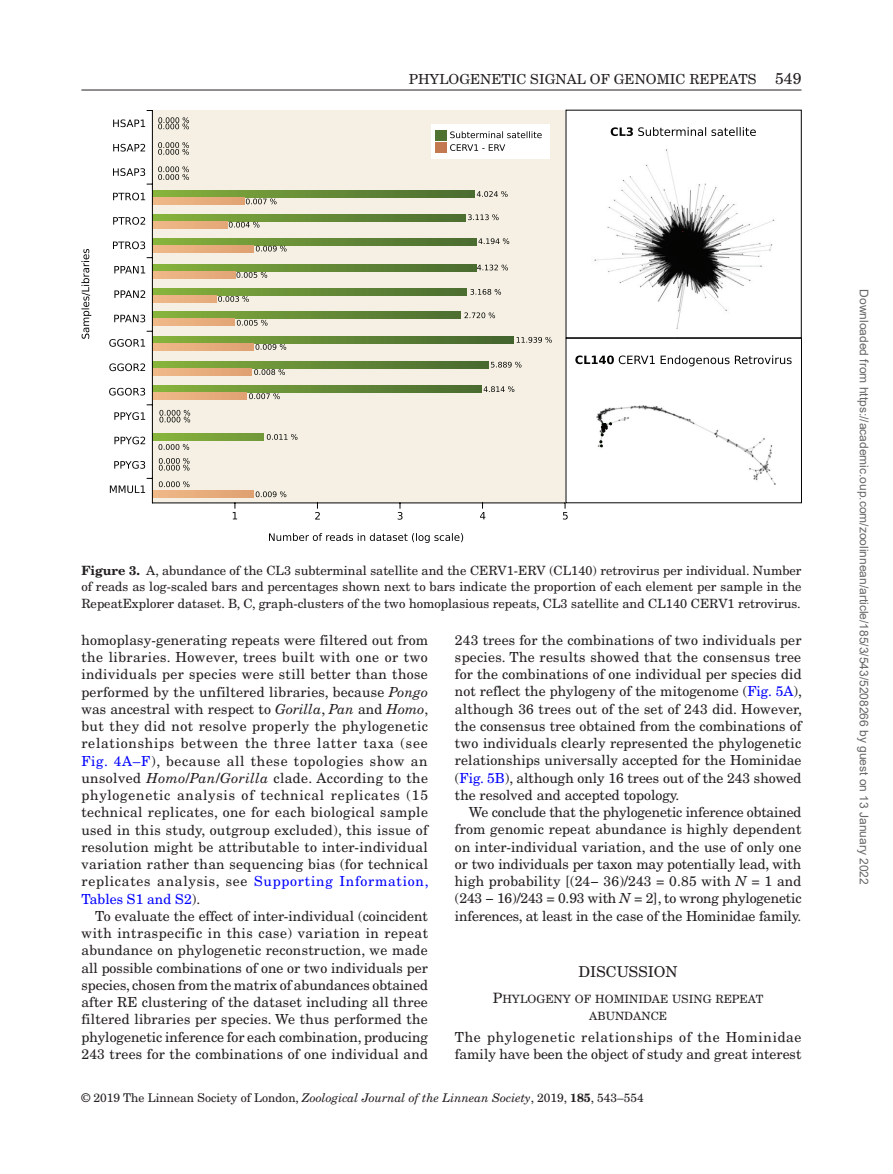
<style>
.page{position:relative;width:893px;height:1174px;background:#fff}
.page>*{position:absolute;margin:0;border:0;box-sizing:border-box;transform-origin:0 0}
.t1{font:15px "New Century Schlbk";color:#231f20}
.t2{font:13.8px/17.2px "New Century Schlbk";color:#231f20;text-align:justify}
.t3{font:13.8px/17.2px "New Century Schlbk";letter-spacing:.025em;color:#231f20}
.t4{font:12.75px/16.5px "New Century Schlbk";color:#231f20;text-align:justify}
.t5{font:12px "Arial";color:#666}
.t6{font:12px "New Century Schlbk";color:#231f20}
.t7{font:11.4px/17.2px "New Century Schlbk Roman SC800";color:#231f20;text-align:center}
.s1{font-size:15.75px}
.s2{font-weight:700}
.s3{font-style:italic}
.s4{color:#00f}
.s5{font-size:14.25px}
</style>
<div class="page">
<hr style="left:81px;top:90px;width:720px;height:1px;background:#231f20">
<img style="left:596px;top:406px;width:180px;height:78px">
<svg style="left:611px;top:127px;width:145px;height:9px"></svg>
<svg style="left:575px;top:355px;width:217px;height:11px"></svg>
<div style="left:152px;top:110px;width:413px;height:393px;background:#f5f0e3"></div>
<svg style="left:153px;top:214px;width:313px;height:7px;background:#688e36"></svg>
<div style="left:153px;top:221px;width:74px;height:7px;background:#eab180"></div>
<svg style="left:153px;top:191px;width:322px;height:7px;background:#6c8e39"></svg>
<div style="left:152px;top:198px;width:92px;height:7px;background:#e8ae7e"></div>
<svg style="left:153px;top:238px;width:323px;height:7px;background:#678d36"></svg>
<div style="left:152px;top:245px;width:102px;height:7px;background:#e8ad7d"></div>
<svg style="left:153px;top:288px;width:313px;height:7px;background:#688e36"></svg>
<div style="left:152px;top:295px;width:65px;height:7px;background:#ebb281"></div>
<svg style="left:153px;top:264px;width:323px;height:7px;background:#678d36"></svg>
<div style="left:153px;top:271px;width:82px;height:7px;background:#eab07f"></div>
<svg style="left:153px;top:312px;width:308px;height:7px;background:#6d8f39"></svg>
<div style="left:152px;top:319px;width:83px;height:7px;background:#eab07f"></div>
<svg style="left:153px;top:336px;width:361px;height:7px;background:#648935"></svg>
<div style="left:152px;top:343px;width:102px;height:7px;background:#e8ad7d"></div>
<svg style="left:153px;top:361px;width:335px;height:7px;background:#668c36"></svg>
<div style="left:152px;top:368px;width:100px;height:7px;background:#e8ad7d"></div>
<svg style="left:153px;top:385px;width:328px;height:7px;background:#678d36"></svg>
<div style="left:152px;top:392px;width:95px;height:7px;background:#e8ae7e"></div>
<svg style="left:153px;top:433px;width:110px;height:7px"></svg>
<div style="left:152px;top:490px;width:102px;height:7px;background:#e8ad7d"></div>
<hr style="left:152px;top:502px;width:413px;height:1px;background:#040503">
<hr style="left:152px;top:110px;width:1px;height:393px;background:#040503">
<svg style="left:269px;top:533px;width:194px;height:10px"></svg>
<svg style="left:81px;top:249px;width:10px;height:90px"></svg>
<svg style="left:158px;top:117px;width:31px;height:12px"></svg>
<svg style="left:158px;top:142px;width:31px;height:13px"></svg>
<svg style="left:158px;top:166px;width:31px;height:14px"></svg>
<svg style="left:159px;top:410px;width:31px;height:12px"></svg>
<svg style="left:159px;top:458px;width:31px;height:12px"></svg>
<svg style="left:159px;top:481px;width:31px;height:6px"></svg>
<svg style="left:159px;top:444px;width:30px;height:6px"></svg>
<svg style="left:229px;top:222px;width:30px;height:5px"></svg>
<svg style="left:468px;top:214px;width:31px;height:6px"></svg>
<svg style="left:246px;top:198px;width:31px;height:6px"></svg>
<svg style="left:477px;top:191px;width:31px;height:6px"></svg>
<svg style="left:478px;top:238px;width:31px;height:6px"></svg>
<svg style="left:256px;top:246px;width:31px;height:5px"></svg>
<svg style="left:470px;top:289px;width:31px;height:6px"></svg>
<svg style="left:218px;top:296px;width:31px;height:6px"></svg>
<svg style="left:477px;top:265px;width:31px;height:5px"></svg>
<svg style="left:237px;top:272px;width:30px;height:6px"></svg>
<svg style="left:464px;top:312px;width:31px;height:6px"></svg>
<svg style="left:237px;top:320px;width:31px;height:6px"></svg>
<svg style="left:517px;top:337px;width:35px;height:6px"></svg>
<svg style="left:256px;top:344px;width:30px;height:6px"></svg>
<svg style="left:491px;top:362px;width:30px;height:5px"></svg>
<svg style="left:254px;top:369px;width:31px;height:6px"></svg>
<svg style="left:484px;top:386px;width:30px;height:6px"></svg>
<svg style="left:249px;top:393px;width:31px;height:6px"></svg>
<svg style="left:267px;top:434px;width:30px;height:6px"></svg>
<svg style="left:256px;top:491px;width:30px;height:6px"></svg>
<div style="left:566px;top:338px;width:236px;height:165px;border:1px solid #040503"></div>
<div style="left:431px;top:124px;width:119px;height:34px;background:#fff"></div>
<svg style="left:436px;top:130px;width:106px;height:23px"></svg>
<img style="left:594px;top:149px;width:181px;height:180px">
<svg style="left:113px;top:119px;width:32px;height:8px"></svg>
<svg style="left:110px;top:485px;width:35px;height:8px"></svg>
<svg style="left:113px;top:144px;width:32px;height:8px"></svg>
<svg style="left:113px;top:168px;width:32px;height:8px"></svg>
<svg style="left:114px;top:436px;width:31px;height:8px"></svg>
<svg style="left:114px;top:461px;width:31px;height:8px"></svg>
<svg style="left:114px;top:412px;width:31px;height:8px"></svg>
<svg style="left:113px;top:193px;width:32px;height:7px"></svg>
<svg style="left:113px;top:241px;width:32px;height:8px"></svg>
<svg style="left:113px;top:217px;width:32px;height:8px"></svg>
<svg style="left:114px;top:266px;width:31px;height:7px"></svg>
<svg style="left:114px;top:290px;width:31px;height:8px"></svg>
<svg style="left:114px;top:315px;width:31px;height:7px"></svg>
<svg style="left:109px;top:339px;width:36px;height:8px"></svg>
<svg style="left:109px;top:363px;width:36px;height:8px"></svg>
<svg style="left:109px;top:388px;width:36px;height:7px"></svg>
<svg style="left:233px;top:503px;width:4px;height:16px"></svg>
<svg style="left:315px;top:503px;width:88px;height:16px"></svg>
<svg style="left:480px;top:503px;width:88px;height:16px"></svg>
<svg style="left:600px;top:423px;width:12px;height:24px"></svg>
<div style="left:679px;top:231px;width:9px;height:11px;background:#040503"></div>
<p class="t2" style="left:409px;top:70px;width:394px">PHYLOGENETIC SIGNAL OF GENOMIC REPEATS <span class="s1">549</span></p>
<p class="t4" style="left:81px;top:561px;width:722px"><span class="s2">Figure 3.</span> A, abundance of the CL3 subterminal satellite and the CERV1-ERV (CL140) retrovirus per individual. Number of reads as log-scaled bars and percentages shown next to bars indicate the proportion of each element per sample in the RepeatExplorer dataset. B, C, graph-clusters of the two homoplasious repeats, CL3 satellite and CL140 CERV1 retrovirus.</p>
<p class="t2" style="left:81px;top:631px;width:349px">homoplasy-generating repeats were filtered out from the libraries. However, trees built with one or two individuals per species were still better than those performed by the unfiltered libraries, because <span class="s3">Pongo </span>was ancestral with respect to <span class="s3">Gorilla</span>, <span class="s3">Pan</span> and <span class="s3">Homo</span>, but they did not resolve properly the phylogenetic relationships between the three latter taxa (see <span class="s4">Fig. 4A–F</span>), because all these topologies show an unsolved <span class="s3">Homo</span>/<span class="s3">Pan</span>/<span class="s3">Gorilla</span> clade. According to the phylogenetic analysis of technical replicates (15 technical replicates, one for each biological sample used in this study, outgroup excluded), this issue of resolution might be attributable to inter-individual variation rather than sequencing bias (for technical replicates analysis, see <span class="s4">Supporting Information, Tables S1 and S2</span>).</p>
<p class="t2" style="left:81px;top:907px;width:348px;text-indent:14px">To evaluate the effect of inter-individual (coincident with intraspecific in this case) variation in repeat abundance on phylogenetic reconstruction, we made all possible combinations of one or two individuals per species, chosen from the matrix of abundances obtained after RE clustering of the dataset including all three filtered libraries per species. We thus performed the phylogenetic inference for each combination, producing 243 trees for the combinations of one individual and</p>
<p class="t2" style="left:455px;top:631px;width:349px">243 trees for the combinations of two individuals per species. The results showed that the consensus tree for the combinations of one individual per species did not reflect the phylogeny of the mitogenome (<span class="s4">Fig. 5A</span>), although 36 trees out of the set of 243 did. However, the consensus tree obtained from the combinations of two individuals clearly represented the phylogenetic relationships universally accepted for the Hominidae (<span class="s4">Fig. 5B</span>), although only 16 trees out of the 243 showed the resolved and accepted topology.</p>
<p class="t2" style="left:455px;top:803px;width:348px;text-indent:14px">We conclude that the phylogenetic inference obtained from genomic repeat abundance is highly dependent on inter-individual variation, and the use of only one or two individuals per taxon may potentially lead, with high probability [(24− 36)/243 = 0.85 with <span class="s3">N</span> = 1 and (243 − 16)/243 = 0.93 with <span class="s3">N</span> = 2], to wrong phylogenetic inferences, at least in the case of the Hominidae family.</p>
<p class="t1" style="left:579px;top:962px;width:101px">DISCUSSION</p>
<p class="t7" style="left:493px;top:990px;width:272px"><span class="s5">P</span>HYLOGENY OF HOMINIDAE USING REPEAT<br>ABUNDANCE</p>
<p class="t3" style="left:455px;top:1028px;width:348px">The phylogenetic relationships of the Hominidae family have been the object of study and great interest</p>
<p class="t6" style="left:81px;top:1090px;width:564px">© 2019 The Linnean Society of London, <span class="s3">Zoological Journal of the Linnean Society</span>, 2019, <span class="s2">185</span>, 543–554</p>
<p class="t5" style="left:868px;top:289px;width:597px;rotate:90deg">Downloaded from https://academic.oup.com/zoolinnean/article/185/3/543/5208266 by guest on 13 January 2022</p>
</div>
